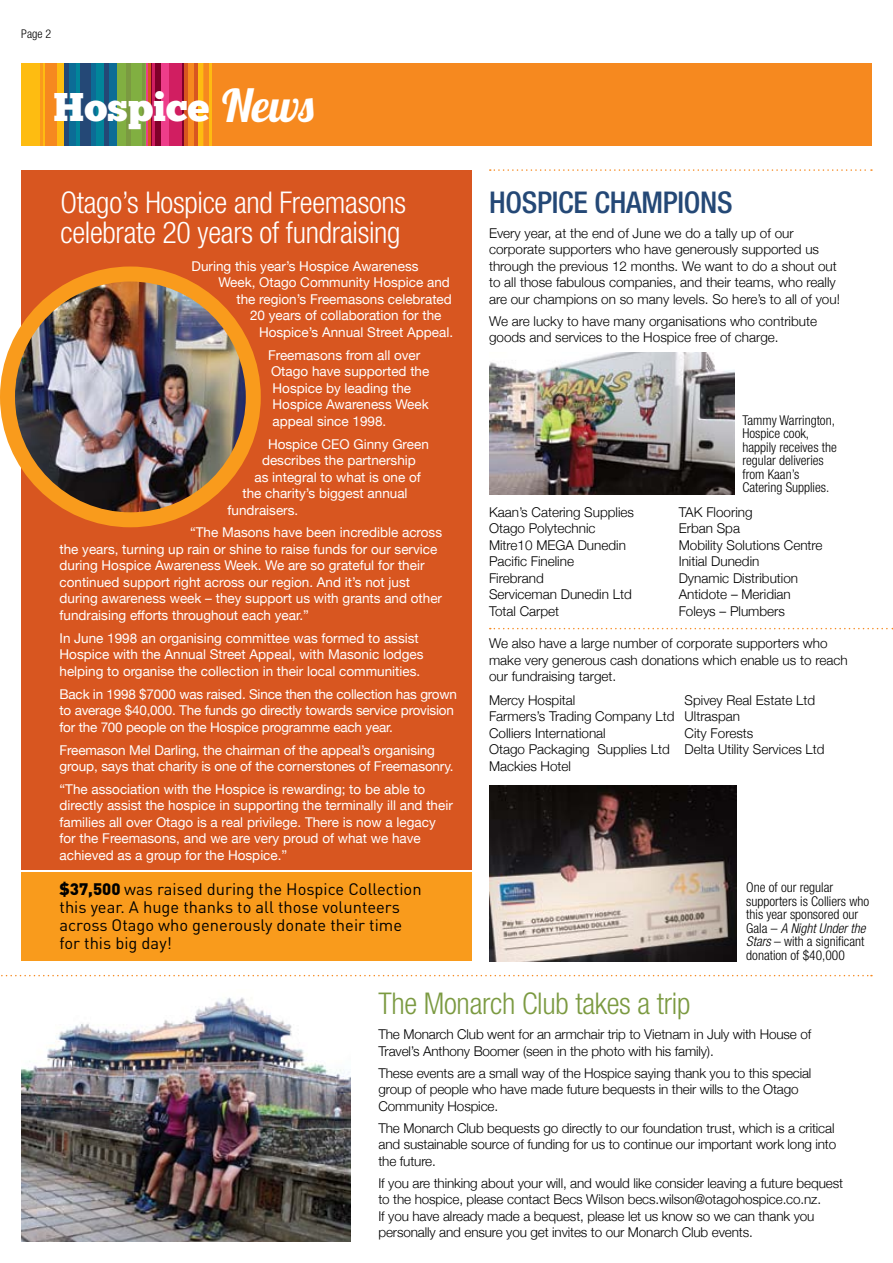
<style>
.page{position:relative;width:893px;height:1263px;background:#fff}
.page>*{position:absolute;margin:0;border:0;box-sizing:border-box;transform-origin:0 0}
.t1{font:40.05px "Chunk Five";color:#fff}
.t2{font:300 condensed 30px/30px "Helvetica Neue LT Std";letter-spacing:-.01em;color:#fff}
.t3{font:300 condensed 30px "Helvetica Neue LT Std";letter-spacing:-.01em;color:#7b9a41}
.t4{font:500 condensed 30px "Helvetica Neue LT Std";letter-spacing:-.01em;color:#244876}
.t5{font:16.5px/18px "DIN Pro";color:#000}
.t6{font:300 13.5px/16.5px "Helvetica Neue";color:#000}
.t7{font:13.5px/16.5px "Helvetica Neue";color:#fff}
.t8{font:300 condensed 13.5px/13.5px "Helvetica Neue LT Std";color:#000}
.t9{font:300 condensed 12px "Helvetica Neue LT Std";color:#000}
.s1{font-family:"Lobster 1.4";font-size:45.15px}
.s2{font-weight:900}
.s3{font-style:italic}
</style>
<div class="page">
<div style="left:21px;top:170px;width:451px;height:700px;background:#d85620"></div>
<div style="left:21px;top:873px;width:451px;height:88px;background:#f99b1c"></div>
<div style="left:21px;top:64px;width:24px;height:82px;background:#febc11"></div>
<div style="left:45px;top:64px;width:12px;height:82px;background:#f6891f"></div>
<div style="left:57px;top:64px;width:7px;height:82px;background:#febc11"></div>
<hr style="left:76px;top:64px;width:4px;height:82px;background:#01859a">
<div style="left:80px;top:64px;width:12px;height:82px;background:#244876"></div>
<div style="left:109px;top:64px;width:9px;height:82px;background:#0c6c96"></div>
<div style="left:118px;top:64px;width:8px;height:82px;background:#81af41"></div>
<hr style="left:144px;top:64px;width:3px;height:82px;background:#81af41">
<div style="left:131px;top:64px;width:11px;height:82px;background:#81af41"></div>
<hr style="left:147px;top:64px;width:2px;height:82px;background:#ee3d8a">
<hr style="left:149px;top:64px;width:2px;height:82px;background:#d85620">
<hr style="left:151px;top:64px;width:2px;height:82px;background:#800029">
<hr style="left:153px;top:64px;width:2px;height:82px;background:#d11e61">
<div style="left:155px;top:64px;width:6px;height:82px;background:#800029"></div>
<div style="left:161px;top:64px;width:8px;height:82px;background:#ee3d8a"></div>
<div style="left:169px;top:64px;width:14px;height:82px;background:#d11e61"></div>
<hr style="left:202px;top:64px;width:3px;height:82px;background:#f99b1c">
<hr style="left:205px;top:64px;width:4px;height:82px;background:#f6891f">
<hr style="left:183px;top:64px;width:2px;height:82px;background:#800029">
<hr style="left:185px;top:64px;width:3px;height:82px;background:#d85620">
<div style="left:188px;top:64px;width:7px;height:82px;background:#f6891f"></div>
<hr style="left:195px;top:64px;width:3px;height:82px;background:#d85620">
<hr style="left:198px;top:64px;width:4px;height:82px;background:#febc11">
<svg style="left:209px;top:64px;width:4px;height:82px"></svg>
<div style="left:126px;top:64px;width:5px;height:82px;background:#7b9a41"></div>
<hr style="left:142px;top:64px;width:2px;height:82px;background:#7b9a41">
<div style="left:96px;top:64px;width:8px;height:82px;background:#01859a"></div>
<hr style="left:92px;top:64px;width:4px;height:82px;background:#0c6c96">
<div style="left:104px;top:64px;width:5px;height:82px;background:#244876"></div>
<div style="left:69px;top:64px;width:7px;height:82px;background:#0c6c96"></div>
<div style="left:64px;top:64px;width:5px;height:82px;background:#244876"></div>
<hr style="left:40px;top:64px;width:3px;height:82px;background:#f99b1c">
<div style="left:213px;top:64px;width:659px;height:82px;background:#f6891f"></div>
<svg style="left:1px;top:975px;width:871px;height:1px"></svg>
<svg style="left:490px;top:169px;width:382px;height:2px"></svg>
<img style="left:13px;top:282px;width:240px;height:238px">
<div style="left:0;top:266px;width:261px;height:261px;border:15px solid #f99b1c;border-radius:50%"></div>
<img style="left:21px;top:997px;width:330px;height:245px">
<svg style="left:490px;top:628px;width:403px;height:1px"></svg>
<img style="left:490px;top:785px;width:246px;height:177px">
<img style="left:489px;top:353px;width:245px;height:142px">
<p class="t9" style="left:21px;top:27px;width:31px">Page 2</p>
<h1 class="t1" style="left:54px;top:83px;width:262px">Hospice <span class="s1">News</span></h1>
<h2 class="t2" style="left:61px;top:187px;width:347px">Otago’s Hospice and Freemasons celebrate 20 years of fundraising</h2>
<p class="t7" style="left:192px;top:258px;width:229px">During this year’s Hospice Awareness</p>
<p class="t7" style="left:219px;top:275px;width:233px">Week, Otago Community Hospice and</p>
<p class="t7" style="left:237px;top:291px;width:217px">the region’s Freemasons celebrated</p>
<p class="t7" style="left:250px;top:308px;width:193px">20 years of collaboration for the</p>
<p class="t7" style="left:259px;top:324px;width:196px">Hospice’s Annual Street Appeal.</p>
<p class="t7" style="left:268px;top:347px;width:163px">Freemasons from all over<br>Otago have supported the<br>Hospice by leading the<br>Hospice Awareness Week appeal since 1998.</p>
<p class="t7" style="left:268px;top:436px;width:162px">Hospice CEO Ginny Green</p>
<p class="t7" style="left:262px;top:453px;width:155px">describes the partnership</p>
<p class="t7" style="left:255px;top:469px;width:168px">as integral to what is one of</p>
<p class="t7" style="left:243px;top:486px;width:167px">the charity’s biggest annual</p>
<p class="t7" style="left:228px;top:502px;width:72px">fundraisers.</p>
<p class="t7" style="left:60px;top:525px;width:384px;text-indent:131px">“The Masons have been incredible across the years, turning up rain or shine to raise funds for our service during Hospice Awareness Week. We are so grateful for their continued support right across our region. And it’s not just during awareness week – they support us with grants and other fundraising efforts throughout each year.”</p>
<p class="t7" style="left:60px;top:630px;width:366px">In June 1998 an organising committee was formed to assist<br>Hospice with the Annual Street Appeal, with Masonic lodges helping to organise the collection in their local communities.</p>
<p class="t7" style="left:60px;top:686px;width:399px">Back in 1998 $7000 was raised. Since then the collection has grown to average $40,000. The funds go directly towards service provision for the 700 people on the Hospice programme each year.</p>
<p class="t7" style="left:60px;top:742px;width:396px">Freemason Mel Darling, the chairman of the appeal’s organising group, says that charity is one of the cornerstones of Freemasonry.</p>
<p class="t7" style="left:60px;top:782px;width:395px">“The association with the Hospice is rewarding; to be able to directly assist the hospice in supporting the terminally ill and their families all over Otago is a real privilege. There is now a legacy for the Freemasons, and we are very proud of what we have achieved as a group for the Hospice.”</p>
<p class="t5" style="left:60px;top:879px;width:364px"><span class="s2">$37,500</span> was raised during the Hospice Collection this year. A huge thanks to all those volunteers across Otago who generously donate their time for this big day!</p>
<h2 class="t4" style="left:489px;top:184px;width:245px">HOSPICE CHAMPIONS</h2>
<p class="t6" style="left:489px;top:224px;width:352px">Every year, at the end of June we do a tally up of our corporate supporters who have generously supported us through the previous 12 months. We want to do a shout out to all those fabulous companies, and their teams, who really are our champions on so many levels. So here’s to all of you!</p>
<p class="t6" style="left:489px;top:312px;width:330px">We are lucky to have many organisations who contribute goods and services to the Hospice free of charge.</p>
<p class="t8" style="left:742px;top:413px;width:96px">Tammy Warrington,<br>Hospice cook, happily receives the regular deliveries from Kaan’s<br>Catering Supplies.</p>
<p class="t6" style="left:489px;top:502px;width:147px">Kaan’s Catering Supplies<br>Otago Polytechnic<br>Mitre10 MEGA Dunedin<br>Pacific Fineline<br>Firebrand<br>Serviceman Dunedin Ltd<br>Total Carpet</p>
<p class="t6" style="left:679px;top:502px;width:145px">TAK Flooring<br>Erban Spa<br>Mobility Solutions Centre<br>Initial Dunedin<br>Dynamic Distribution<br>Antidote – Meridian<br>Foleys – Plumbers</p>
<p class="t6" style="left:489px;top:634px;width:360px">We also have a large number of corporate supporters who make very generous cash donations which enable us to reach our fundraising target.</p>
<p class="t6" style="left:489px;top:691px;width:187px">Mercy Hospital<br>Farmers’s Trading Company Ltd<br>Colliers International<br>Otago Packaging Supplies Ltd<br>Mackies Hotel</p>
<p class="t6" style="left:685px;top:691px;width:142px">Spivey Real Estate Ltd<br>Ultraspan<br>City Forests<br>Delta Utility Services Ltd</p>
<p class="t8" style="left:746px;top:880px;width:124px">One of our regular supporters is Colliers who this year sponsored our<br>Gala – <span class="s3">A Night Under the<br>Stars</span> – with a significant donation of $40,000</p>
<h2 class="t3" style="left:378px;top:986px;width:313px">The Monarch Club takes a trip</h2>
<p class="t6" style="left:378px;top:1025px;width:434px">The Monarch Club went for an armchair trip to Vietnam in July with House of<br>Travel’s Anthony Boomer (seen in the photo with his family).</p>
<p class="t6" style="left:378px;top:1064px;width:434px">These events are a small way of the Hospice saying thank you to this special group of people who have made future bequests in their wills to the Otago<br>Community Hospice.</p>
<p class="t6" style="left:378px;top:1119px;width:459px">The Monarch Club bequests go directly to our foundation trust, which is a critical and sustainable source of funding for us to continue our important work long into the future.</p>
<p class="t6" style="left:378px;top:1174px;width:466px">If you are thinking about your will, and would like consider leaving a future bequest to the hospice, please contact Becs Wilson becs.wilson@otagohospice.co.nz.<br>If you have already made a bequest, please let us know so we can thank you personally and ensure you get invites to our Monarch Club events.</p>
</div>
